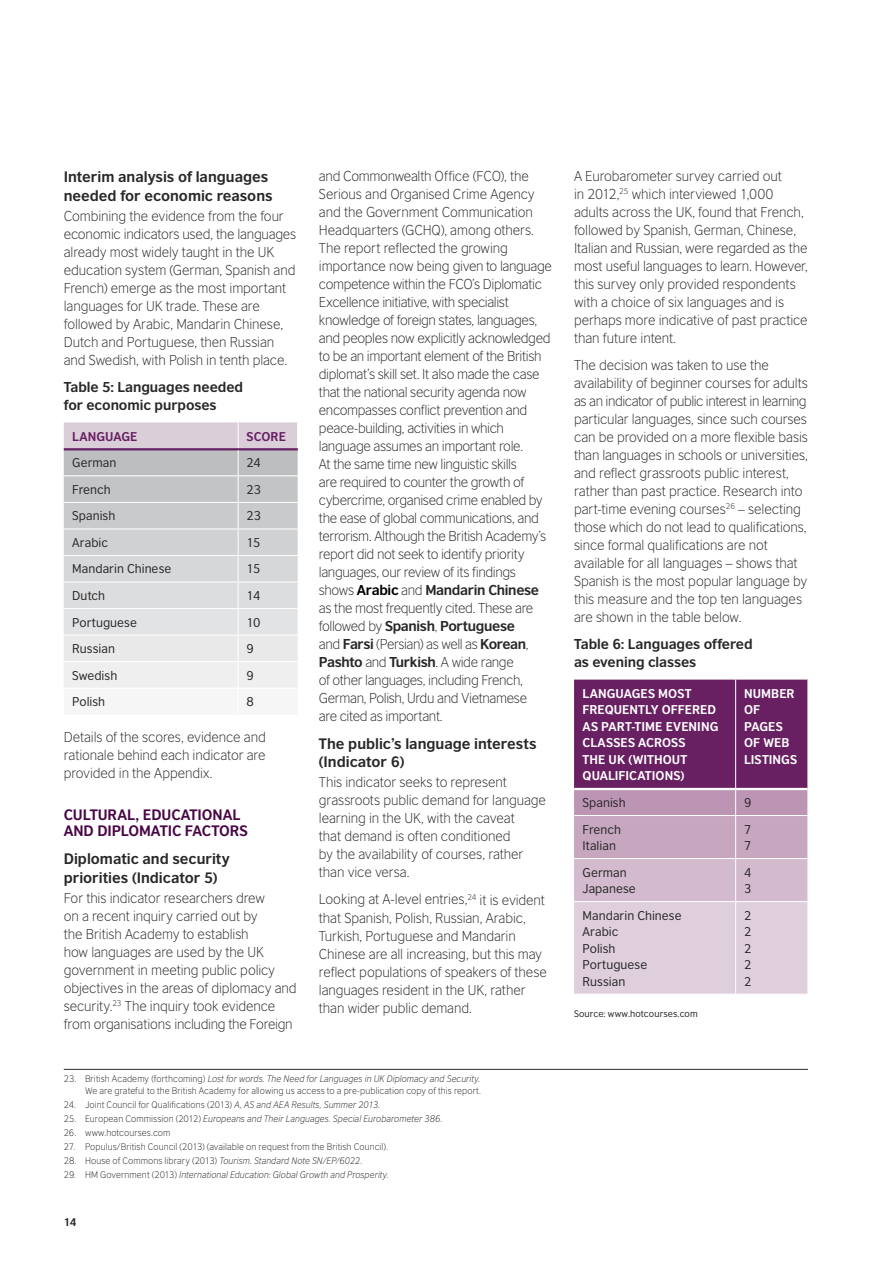
<style>
.page{position:relative;width:893px;height:1263px;background:#fff}
.page>*{position:absolute;margin:0;border:0;box-sizing:border-box;transform-origin:0 0}
.t1{font:700 14.25px/18.8px "British Council Sans";color:#292829}
.t2{font:700 14.25px/15.8px "British Council Sans";letter-spacing:-.005em;color:#480644}
.t3{font:300 13.5px/18px "British Council Sans";letter-spacing:-.015em;color:#292829}
.t4{font:700 13.5px/18px "British Council Sans";letter-spacing:-.005em;color:#292829}
.t5{font:12px/16.5px "British Council Sans";letter-spacing:.005em;color:#292829}
.t6{font:700 12px/16.5px "British Council Sans";letter-spacing:.005em;color:#fff}
.t7{font:700 12px "British Council Sans";letter-spacing:.005em;color:#682063}
.t8{font:700 10.5px "British Council Sans";color:#292829}
.t9{font:300 9px/11.2px "British Council Sans";letter-spacing:.005em;color:#292829;text-align:right}
.t10{font:italic 300 9px "British Council Sans";letter-spacing:.005em;color:#292829}
.t11{font:9px "British Council Sans";letter-spacing:.01em;color:#292829}
.s1{font-weight:700;color:#000}
.s2{font-weight:700}
.s3{font-style:italic}
.s4{font-style:normal}
</style>
<div class="page">
<svg style="left:64px;top:422px;width:234px;height:266px;background:#d6d5d8"></svg>
<svg style="left:574px;top:680px;width:234px;height:314px;background:#af87aa"></svg>
<hr style="left:574px;top:815px;width:162px;height:1px;background:#fff">
<hr style="left:736px;top:815px;width:72px;height:1px;background:#fff">
<hr style="left:735px;top:816px;width:1px;height:42px;background:#fff">
<hr style="left:807px;top:816px;width:1px;height:42px;background:#fff">
<hr style="left:574px;top:858px;width:162px;height:1px;background:#fff">
<hr style="left:736px;top:858px;width:72px;height:1px;background:#fff">
<hr style="left:735px;top:859px;width:1px;height:42px;background:#fff">
<hr style="left:807px;top:859px;width:1px;height:42px;background:#fff">
<hr style="left:574px;top:901px;width:162px;height:1px;background:#fff">
<hr style="left:736px;top:901px;width:72px;height:1px;background:#fff">
<hr style="left:735px;top:902px;width:1px;height:92px;background:#fff">
<hr style="left:807px;top:902px;width:1px;height:92px;background:#fff">
<hr style="left:64px;top:1069px;width:744px;height:1px;background:#292829">
<p class="t1" style="left:64px;top:167px;width:210px">I nterim analysis of languages needed for economic reasons</p>
<p class="t3" style="left:64px;top:207px;width:234px">Combining the evidence from the four economic indicators used, the languages already most widely taught in the UK education system (German, Spanish and French) emerge as the most important languages for UK trade. These are followed by Arabic, Mandarin Chinese, Dutch and Portuguese, then Russian and Swedish, with Polish in tenth place.</p>
<p class="t4" style="left:64px;top:377px;width:181px">Table 5: Languages needed for economic purposes</p>
<p class="t7" style="left:72px;top:429px;width:67px">Language</p>
<p class="t7" style="left:247px;top:429px;width:41px">Score</p>
<p class="t5" style="left:72px;top:455px;width:46px">German</p>
<p class="t5" style="left:247px;top:455px;width:16px">24</p>
<p class="t5" style="left:72px;top:481px;width:40px">French</p>
<p class="t5" style="left:247px;top:481px;width:16px">23</p>
<p class="t5" style="left:72px;top:508px;width:45px">Spanish</p>
<p class="t5" style="left:247px;top:508px;width:16px">23</p>
<p class="t5" style="left:72px;top:534px;width:37px">Arabic</p>
<p class="t5" style="left:247px;top:534px;width:15px">15</p>
<p class="t5" style="left:72px;top:561px;width:101px">Mandarin Chinese</p>
<p class="t5" style="left:247px;top:561px;width:15px">15</p>
<p class="t5" style="left:72px;top:587px;width:34px">Dutch</p>
<p class="t5" style="left:247px;top:587px;width:15px">14</p>
<p class="t5" style="left:72px;top:614px;width:66px">Portuguese</p>
<p class="t5" style="left:247px;top:614px;width:15px">10</p>
<p class="t5" style="left:72px;top:640px;width:44px">Russian</p>
<p class="t5" style="left:247px;top:640px;width:9px">9</p>
<p class="t5" style="left:72px;top:667px;width:47px">Swedish</p>
<p class="t5" style="left:247px;top:667px;width:9px">9</p>
<p class="t5" style="left:72px;top:693px;width:34px">Polish</p>
<p class="t5" style="left:247px;top:693px;width:9px">8</p>
<p class="t3" style="left:64px;top:728px;width:204px;text-align:justify">Details of the scores, evidence and rationale behind each indicator are provided in the Appendix.</p>
<p class="t2" style="left:64px;top:807px;width:169px">Cultural, educational and diplomat</p>
<p class="t2" style="left:168px;top:823px;width:82px">ic factors</p>
<p class="t1" style="left:64px;top:849px;width:168px">Diplomatic and security priorities (I ndicator 5)</p>
<p class="t3" style="left:64px;top:889px;width:234px">For this indicator researchers drew<br>on a recent inquiry carried out by<br>the British Academy to establish<br>how languages are used by the UK government in meeting public policy objectives in the areas of diplomacy and security.<sup>23</sup> The inquiry took evidence from organisations including the Foreign</p>
<p class="t3" style="left:319px;top:167px;width:235px">and Commonwealth Office (FCO), the Serious and Organised Crime Agency and the Government Communication Headquarters (GCHQ), among others.<br>The report reflected the growing importance now being given to language competence within the FCO’s Diplomatic Excellence initiative, with specialist knowledge of foreign states, languages, and peoples now explicitly acknowledged to be an important element of the British diplomat’s skill set. It also made the case that the national security agenda now encompasses conflict prevention and peace-building, activities in which language assumes an important role.<br>At the same time new linguistic skills<br>are required to counter the growth of cybercrime, organised crime enabled by the ease of global communications, and terrorism. Although the British Academy’s report did not seek to identify priority languages, our review of its findings shows <span class="s1">Arabic</span> and <span class="s2">Mandarin Chinese </span>as the most frequently cited. These are followed by <span class="s2">Spanish</span>, <span class="s2">Portuguese<br></span>and <span class="s2">Farsi</span> (Persian) as well as <span class="s2">Korean</span>, <span class="s2">Pashto</span> and <span class="s2">Turkish</span>. A wide range<br>of other languages, including French, German, Polish, Urdu and Vietnamese<br>are cited as important.</p>
<p class="t1" style="left:319px;top:734px;width:219px">The public’s language interests (I ndicator 6)</p>
<p class="t3" style="left:319px;top:773px;width:229px">This indicator seeks to represent grassroots public demand for language learning in the UK, with the caveat<br>that demand is often conditioned<br>by the availability of courses, rather than vice versa.</p>
<p class="t3" style="left:319px;top:890px;width:229px">Looking at A-level entries,<sup>24</sup> it is evident that Spanish, Polish, Russian, Arabic, Turkish, Portuguese and Mandarin Chinese are all increasing, but this may reflect populations of speakers of these languages resident in the UK, rather than wider public demand.</p>
<p class="t9" style="left:64px;top:1073px;width:419px">23. British Academy (forthcoming) <span class="s3">Lost for words. The Need for Languages in UK Diplomacy and Security</span>.<br>We are grateful to the British Academy for allowing us access to a pre-publication copy of this report.</p>
<p class="t9" style="left:64px;top:1099px;width:318px">24. Joint Council for Qualifications (2013) <span class="s3">A, AS and AEA Results, Summer 2013</span>.</p>
<p class="t10" style="left:64px;top:1113px;width:380px"><span class="s4">25. European Commission (2012)</span> Europeans and Their Languages. Special Eurobarometer 386<span class="s4">.</span></p>
<p class="t9" style="left:64px;top:1127px;width:108px">26. www.hotcourses.com</p>
<p class="t9" style="left:64px;top:1141px;width:326px">27. Populus/British Council (2013) (available on request from the British Council).</p>
<p class="t9" style="left:64px;top:1155px;width:300px">28. House of Commons library (2013) <span class="s3">Tourism. Standard Note SN/EP/6022</span>.</p>
<p class="t10" style="left:64px;top:1169px;width:326px"><span class="s4">29. HM Government (2013)</span> International Education: Global Growth and Prosperity<span class="s4">.</span></p>
<p class="t8" style="left:64px;top:1215px;width:14px">14</p>
<p class="t3" style="left:574px;top:167px;width:235px">A Eurobarometer survey carried out<br>in 2012,<sup>25</sup> which interviewed 1,000 adults across the UK, found that French, followed by Spanish, German, Chinese, Italian and Russian, were regarded as the most useful languages to learn. However, this survey only provided respondents with a choice of six languages and is perhaps more indicative of past practice than future intent.</p>
<p class="t3" style="left:574px;top:356px;width:235px">The decision was taken to use the availability of beginner courses for adults as an indicator of public interest in learning particular languages, since such courses can be provided on a more flexible basis than languages in schools or universities, and reflect grassroots public interest, rather than past practice. Research into part-time evening courses<sup>26</sup> – selecting those which do not lead to qualifications, since formal qualifications are not available for all languages – shows that Spanish is the most popular language by this measure and the top ten languages are shown in the table below.</p>
<p class="t4" style="left:574px;top:634px;width:180px">Table 6: Languages offered as evening classes</p>
<p class="t6" style="left:582px;top:685px;width:137px">Languages most frequently offered as part-time evening cla</p>
<p class="t6" style="left:744px;top:685px;width:55px">Number of pages of web listings</p>
<p class="t6" style="left:583px;top:734px;width:104px;text-align:justify;text-indent:24px">sses across the UK (without qualificat</p>
<p class="t6" style="left:652px;top:767px;width:34px">ions)</p>
<p class="t5" style="left:583px;top:794px;width:45px">Spanish</p>
<p class="t5" style="left:744px;top:794px;width:9px">9</p>
<p class="t5" style="left:583px;top:821px;width:40px">French<br>Italian</p>
<p class="t5" style="left:744px;top:821px;width:9px">7<br>7</p>
<p class="t5" style="left:583px;top:864px;width:55px">German<br>Japanese</p>
<p class="t5" style="left:744px;top:864px;width:9px">4<br>3</p>
<p class="t5" style="left:583px;top:907px;width:101px">Mandarin Chinese<br>Arabic<br>Polish<br>Portuguese<br>Russian</p>
<p class="t5" style="left:744px;top:907px;width:9px;text-align:justify">2<br>2<br>2<br>2<br>2</p>
<p class="t11" style="left:574px;top:1008px;width:125px">Source: www.hotcourses.com</p>
</div>
